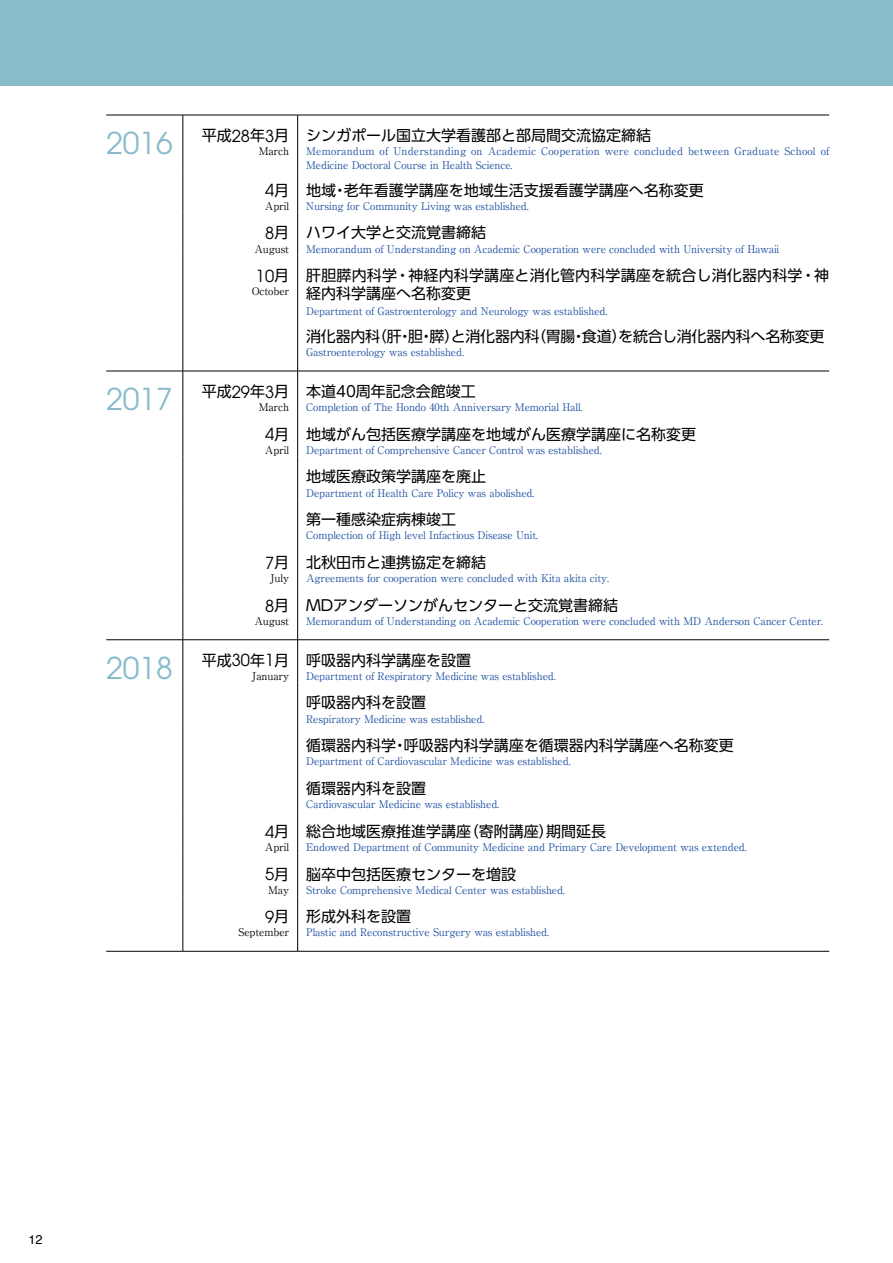
<style>
.page{position:relative;width:893px;height:1263px;background:#fff}
.page>*{position:absolute;margin:0;border:0;box-sizing:border-box;transform-origin:0 0}
.t1{font:30px "Avant Garde";color:#89bbcb}
.t2{font:16.5px "Avant Garde";color:#000}
.t3{font:15px/18px "UD Shin Go Pro";color:#000}
.t4{font:12.75px "Helvetica";color:#000}
.t5{font:10.5px "Ryumin Pro";letter-spacing:-.01em;color:#1d50a2}
.t6{font:10.5px/13.5px "Ryumin Pro";letter-spacing:.02em;color:#1d50a2}
.t7{font:10.5px "Ryumin Pro";letter-spacing:-.01em;color:#000}
.s1{font-family:"Shin Go Pro";font-size:15px}
</style>
<div class="page">
<hr style="left:106px;top:115px;width:77px;height:1px;background:#000">
<hr style="left:183px;top:115px;width:115px;height:1px;background:#000">
<hr style="left:183px;top:115px;width:1px;height:55px;background:#000">
<hr style="left:298px;top:115px;width:531px;height:1px;background:#000">
<hr style="left:297px;top:115px;width:1px;height:55px;background:#000">
<hr style="left:183px;top:170px;width:1px;height:43px;background:#000">
<hr style="left:297px;top:170px;width:1px;height:43px;background:#000">
<hr style="left:183px;top:213px;width:1px;height:42px;background:#000">
<hr style="left:297px;top:213px;width:1px;height:42px;background:#000">
<hr style="left:183px;top:255px;width:1px;height:61px;background:#000">
<hr style="left:297px;top:255px;width:1px;height:61px;background:#000">
<hr style="left:183px;top:316px;width:1px;height:55px;background:#000">
<hr style="left:297px;top:316px;width:1px;height:55px;background:#000">
<hr style="left:106px;top:371px;width:77px;height:1px;background:#000">
<hr style="left:183px;top:371px;width:115px;height:1px;background:#000">
<hr style="left:183px;top:371px;width:1px;height:43px;background:#000">
<hr style="left:298px;top:371px;width:531px;height:1px;background:#000">
<hr style="left:297px;top:371px;width:1px;height:43px;background:#000">
<hr style="left:183px;top:414px;width:1px;height:42px;background:#000">
<hr style="left:297px;top:414px;width:1px;height:42px;background:#000">
<hr style="left:183px;top:456px;width:1px;height:43px;background:#000">
<hr style="left:297px;top:456px;width:1px;height:43px;background:#000">
<hr style="left:183px;top:499px;width:1px;height:43px;background:#000">
<hr style="left:297px;top:499px;width:1px;height:43px;background:#000">
<hr style="left:183px;top:542px;width:1px;height:43px;background:#000">
<hr style="left:297px;top:542px;width:1px;height:43px;background:#000">
<hr style="left:183px;top:585px;width:1px;height:54px;background:#000">
<hr style="left:297px;top:585px;width:1px;height:54px;background:#000">
<hr style="left:106px;top:639px;width:77px;height:1px;background:#000">
<hr style="left:183px;top:639px;width:115px;height:1px;background:#000">
<hr style="left:183px;top:640px;width:1px;height:42px;background:#000">
<hr style="left:298px;top:639px;width:531px;height:1px;background:#000">
<hr style="left:297px;top:640px;width:1px;height:42px;background:#000">
<hr style="left:183px;top:682px;width:1px;height:43px;background:#000">
<hr style="left:297px;top:682px;width:1px;height:43px;background:#000">
<hr style="left:183px;top:725px;width:1px;height:43px;background:#000">
<hr style="left:297px;top:725px;width:1px;height:43px;background:#000">
<hr style="left:183px;top:768px;width:1px;height:43px;background:#000">
<hr style="left:297px;top:768px;width:1px;height:43px;background:#000">
<hr style="left:183px;top:811px;width:1px;height:42px;background:#000">
<hr style="left:297px;top:811px;width:1px;height:42px;background:#000">
<hr style="left:183px;top:853px;width:1px;height:43px;background:#000">
<hr style="left:297px;top:853px;width:1px;height:43px;background:#000">
<hr style="left:183px;top:896px;width:1px;height:55px;background:#000">
<hr style="left:297px;top:896px;width:1px;height:55px;background:#000">
<hr style="left:106px;top:951px;width:77px;height:1px;background:#000">
<hr style="left:183px;top:951px;width:115px;height:1px;background:#000">
<hr style="left:298px;top:951px;width:531px;height:1px;background:#000">
<div style="left:0;top:0;width:893px;height:85px;background:#89bbcb"></div>
<h1 class="t1" style="left:106px;top:125px;width:184px">2016 <sup>平成</sup><sup>28</sup><sup>年</sup><sup>3</sup><sup>月</sup></h1>
<p class="t7" style="left:259px;top:143px;width:32px">March</p>
<h3 class="t3" style="left:306px;top:126px;width:346px">シンガポール国立大学看護部と部局間交流協定締結</h3>
<p class="t6" style="left:306px;top:144px;width:525px">Memorandum of Understanding on Academic Cooperation were concluded between Graduate School of<br>Medicine Doctoral Course in Health Science.</p>
<h2 class="t2" style="left:265px;top:181px;width:26px">4<span class="s1">月</span></h2>
<p class="t7" style="left:265px;top:198px;width:26px">April</p>
<h3 class="t3" style="left:306px;top:181px;width:399px">地域・老年看護学講座を地域生活支援看護学講座へ名称変更</h3>
<p class="t5" style="left:306px;top:198px;width:224px">Nursing for Community Living was established.</p>
<h2 class="t2" style="left:265px;top:223px;width:26px">8<span class="s1">月</span></h2>
<p class="t7" style="left:254px;top:240px;width:36px">August</p>
<h3 class="t3" style="left:306px;top:223px;width:181px">ハワイ大学と交流覚書締結</h3>
<p class="t5" style="left:306px;top:240px;width:475px">Memorandum of Understanding on Academic Cooperation were concluded with University of Hawaii</p>
<h2 class="t2" style="left:256px;top:266px;width:35px">10<span class="s1">月</span></h2>
<p class="t7" style="left:252px;top:283px;width:39px">October</p>
<h3 class="t3" style="left:306px;top:266px;width:524px">肝胆膵内科学・神経内科学講座と消化管内科学講座を統合し消化器内科学・神経内科学講座へ名称変更</h3>
<p class="t5" style="left:306px;top:303px;width:303px">Department of Gastroenterology and Neurology was established.</p>
<h3 class="t3" style="left:306px;top:327px;width:520px">消化器内科（肝・胆・膵）と消化器内科（胃腸・食道）を統合し消化器内科へ名称変更</h3>
<p class="t5" style="left:306px;top:344px;width:159px">Gastroenterology was established.</p>
<h1 class="t1" style="left:106px;top:381px;width:184px">2017 <sup>平成</sup><sup>29</sup><sup>年</sup><sup>3</sup><sup>月</sup></h1>
<p class="t7" style="left:259px;top:399px;width:32px">March</p>
<h3 class="t3" style="left:306px;top:382px;width:171px">本道40周年記念会館竣工</h3>
<p class="t5" style="left:306px;top:399px;width:278px">Completion of The Hondo 40th Anniversary Memorial Hall.</p>
<h2 class="t2" style="left:265px;top:425px;width:26px">4<span class="s1">月</span></h2>
<p class="t7" style="left:265px;top:442px;width:26px">April</p>
<h3 class="t3" style="left:306px;top:425px;width:392px">地域がん包括医療学講座を地域がん医療学講座に名称変更</h3>
<p class="t5" style="left:306px;top:442px;width:297px">Department of Comprehensive Cancer Control was established.</p>
<h3 class="t3" style="left:306px;top:467px;width:181px">地域医療政策学講座を廃止</h3>
<p class="t5" style="left:306px;top:484px;width:230px">Department of Health Care Policy was abolished.</p>
<h3 class="t3" style="left:306px;top:510px;width:151px">第一種感染症病棟竣工</h3>
<p class="t5" style="left:306px;top:527px;width:233px">Complection of High level Infactious Disease Unit.</p>
<h2 class="t2" style="left:265px;top:553px;width:26px">7<span class="s1">月</span></h2>
<p class="t7" style="left:270px;top:570px;width:21px">July</p>
<h3 class="t3" style="left:306px;top:553px;width:181px">北秋田市と連携協定を締結</h3>
<p class="t5" style="left:306px;top:570px;width:304px">Agreements for cooperation were concluded with Kita akita city.</p>
<h2 class="t2" style="left:265px;top:596px;width:26px">8<span class="s1">月</span></h2>
<p class="t7" style="left:254px;top:613px;width:36px">August</p>
<h3 class="t3" style="left:306px;top:596px;width:314px">MDアンダーソンがんセンターと交流覚書締結</h3>
<p class="t5" style="left:306px;top:613px;width:519px">Memorandum of Understanding on Academic Cooperation were concluded with MD Anderson Cancer Center.</p>
<h1 class="t1" style="left:106px;top:650px;width:184px">2018 <sup>平成</sup><sup>30</sup><sup>年</sup><sup>1</sup><sup>月</sup></h1>
<p class="t7" style="left:252px;top:667px;width:39px">January</p>
<h3 class="t3" style="left:306px;top:651px;width:166px">呼吸器内科学講座を設置</h3>
<p class="t5" style="left:306px;top:667px;width:251px">Department of Respiratory Medicine was established.</p>
<h3 class="t3" style="left:306px;top:693px;width:121px">呼吸器内科を設置</h3>
<p class="t5" style="left:306px;top:710px;width:180px">Respiratory Medicine was established.</p>
<h3 class="t3" style="left:306px;top:736px;width:429px">循環器内科学・呼吸器内科学講座を循環器内科学講座へ名称変更</h3>
<p class="t5" style="left:306px;top:753px;width:266px">Department of Cardiovascular Medicine was established.</p>
<h3 class="t3" style="left:306px;top:779px;width:121px">循環器内科を設置</h3>
<p class="t5" style="left:306px;top:796px;width:195px">Cardiovascular Medicine was established.</p>
<h2 class="t2" style="left:265px;top:822px;width:26px">4<span class="s1">月</span></h2>
<p class="t7" style="left:265px;top:839px;width:26px">April</p>
<h3 class="t3" style="left:306px;top:822px;width:301px">総合地域医療推進学講座（寄附講座）期間延長</h3>
<p class="t5" style="left:306px;top:839px;width:442px">Endowed Department of Community Medicine and Primary Care Development was extended.</p>
<h2 class="t2" style="left:265px;top:864px;width:26px">5<span class="s1">月</span></h2>
<p class="t7" style="left:268px;top:881px;width:22px">May</p>
<h3 class="t3" style="left:306px;top:864px;width:211px">脳卒中包括医療センターを増設</h3>
<p class="t5" style="left:306px;top:881px;width:260px">Stroke Comprehensive Medical Center was established.</p>
<h2 class="t2" style="left:265px;top:907px;width:26px">9<span class="s1">月</span></h2>
<p class="t7" style="left:238px;top:924px;width:52px">September</p>
<h3 class="t3" style="left:306px;top:907px;width:107px">形成外科を設置</h3>
<p class="t5" style="left:306px;top:924px;width:244px">Plastic and Reconstructive Surgery was established.</p>
<p class="t4" style="left:28px;top:1230px;width:16px">12</p>
</div>
